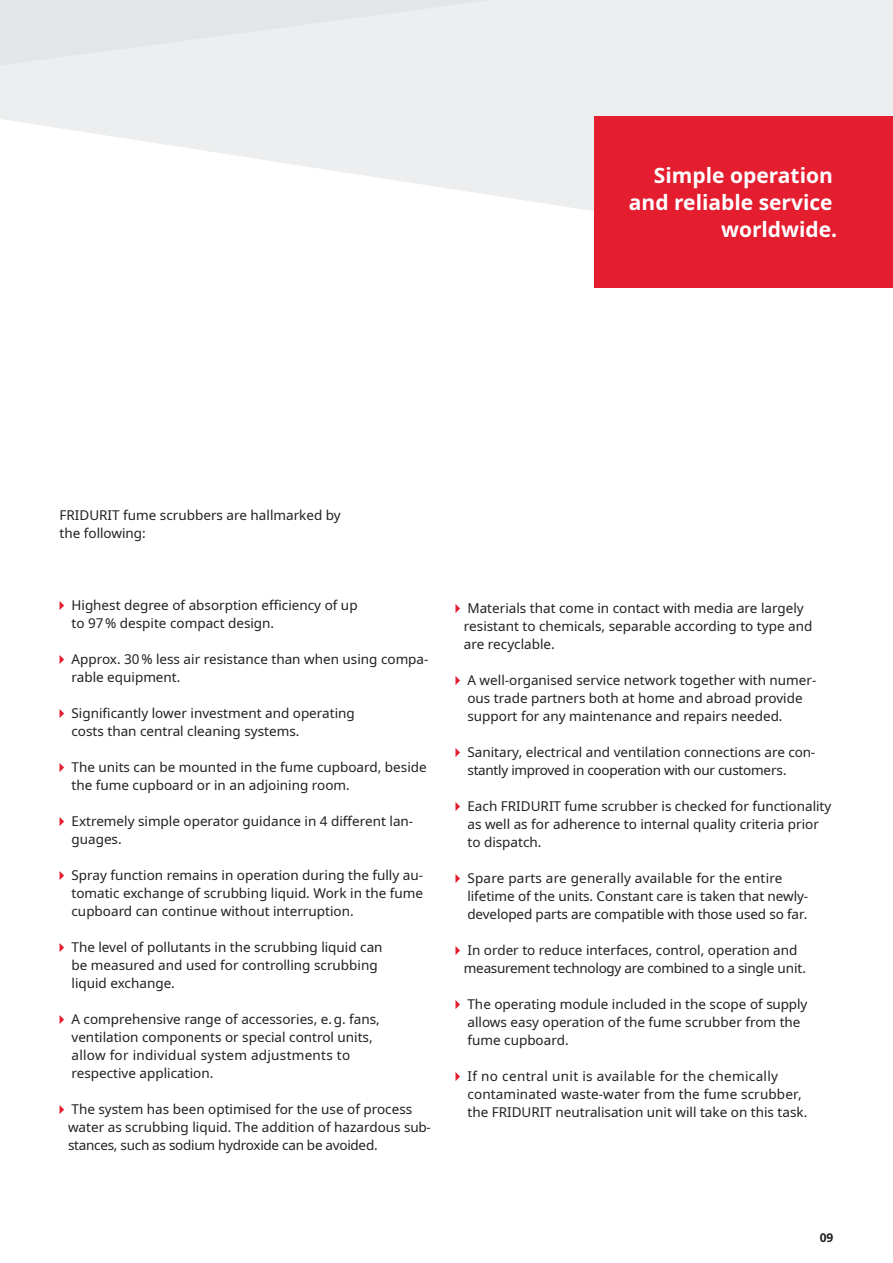
<style>
.page{position:relative;width:893px;height:1263px;background:#fff}
.page>*{position:absolute;margin:0;border:0;box-sizing:border-box;transform-origin:0 0}
.Highlight_text_tools{font:700 21px "Noto Sans";color:#fff}
.Body{font:13.5px/18px "Noto Sans";color:#231f20}
.Body-2{font:13.5px/18px "Noto Sans";letter-spacing:-.02em;color:#231f20}
.Headline{font:13.5px/18px "Noto Sans";color:#231f20}
.t1{font:700 12px "Noto Sans";color:#231f20}
</style>
<div class="page">
<div style="left:435px;top:0;width:458px;height:211px;background:#edeeef"></div>
<svg style="left:0;top:0;width:587px;height:186px;background:#eeeeef"></svg>
<svg style="left:60px;top:601px;width:4px;height:9px"></svg>
<svg style="left:60px;top:655px;width:4px;height:9px"></svg>
<svg style="left:60px;top:709px;width:4px;height:9px"></svg>
<svg style="left:60px;top:763px;width:4px;height:9px"></svg>
<svg style="left:60px;top:817px;width:4px;height:9px"></svg>
<svg style="left:60px;top:871px;width:4px;height:9px"></svg>
<svg style="left:60px;top:943px;width:4px;height:9px"></svg>
<svg style="left:60px;top:1015px;width:4px;height:9px"></svg>
<svg style="left:60px;top:1105px;width:4px;height:9px"></svg>
<svg style="left:455px;top:604px;width:5px;height:9px"></svg>
<svg style="left:455px;top:676px;width:5px;height:9px"></svg>
<svg style="left:455px;top:748px;width:5px;height:9px"></svg>
<svg style="left:455px;top:802px;width:5px;height:9px"></svg>
<svg style="left:455px;top:874px;width:5px;height:9px"></svg>
<svg style="left:455px;top:946px;width:5px;height:9px"></svg>
<svg style="left:455px;top:1000px;width:5px;height:9px"></svg>
<svg style="left:455px;top:1072px;width:5px;height:9px"></svg>
<div style="left:594px;top:117px;width:299px;height:171px;background:#e41d2f"></div>
<p class="Highlight_text_tools" style="left:654px;top:160px;width:180px">Simple operation</p>
<p class="Highlight_text_tools" style="left:629px;top:187px;width:205px">and reliable service</p>
<p class="Highlight_text_tools" style="left:721px;top:214px;width:118px">worldwide.</p>
<p class="Headline" style="left:60px;top:506px;width:283px">FRIDURIT fume scrubbers are hallmarked by the following:</p>
<p class="Body" style="left:72px;top:596px;width:288px">Highest degree of absorption efficiency of up to 97% despite compact design.</p>
<p class="Body" style="left:72px;top:650px;width:358px">Approx. 30% less air resistance than when using compa&shy;rable equipment.</p>
<p class="Body" style="left:72px;top:704px;width:285px">Significantly lower investment and operating costs than central cleaning systems.</p>
<p class="Body" style="left:72px;top:758px;width:357px">The units can be mounted in the fume cupboard, beside the fume cupboard or in an adjoining room.</p>
<p class="Body" style="left:72px;top:812px;width:343px">Extremely simple operator guidance in 4 different lan&shy;guages.</p>
<p class="Body" style="left:72px;top:866px;width:353px;text-align:justify">Spray function remains in operation during the fully au&shy;tomatic exchange of scrubbing liquid. Work in the fume cupboard can continue without interruption.</p>
<p class="Body" style="left:72px;top:938px;width:313px">The level of pollutants in the scrubbing liquid can be measured and used for controlling scrubbing liquid exchange.</p>
<p class="Body" style="left:72px;top:1010px;width:310px">A comprehensive range of accessories, e.g. fans, ventilation components or special control units, allow for individual system adjustments to respective application.</p>
<p class="Body" style="left:68px;top:1100px;width:364px">The system has been optimised for the use of process water as scrubbing liquid. The addition of hazardous sub&shy;stances, such as sodium hydroxide can be avoided.</p>
<p class="Body" style="left:464px;top:599px;width:350px">Materials that come in contact with media are largely resistant to chemicals, separable according to type and are recyclable.</p>
<p class="Body" style="left:467px;top:671px;width:350px">A well-organised service network together with numer&shy;ous trade partners both at home and abroad provide support for any maintenance and repairs needed.</p>
<p class="Body" style="left:467px;top:743px;width:349px">Sanitary, electrical and ventilation connections are con&shy;stantly improved in cooperation with our customers.</p>
<p class="Body" style="left:467px;top:797px;width:365px">Each FRIDURIT fume scrubber is checked for functionality as well as for adherence to internal quality criteria prior to dispatch.</p>
<p class="Body" style="left:467px;top:869px;width:342px">Spare parts are generally available for the entire lifetime of the units. Constant care is taken that newly&shy;developed parts are compatible with those used so far.</p>
<p class="Body-2" style="left:464px;top:941px;width:344px">In order to reduce interfaces, control, operation and measurement technology are combined to a single unit.</p>
<p class="Body" style="left:467px;top:995px;width:341px">The operating module included in the scope of supply allows easy operation of the fume scrubber from the fume cupboard.</p>
<p class="Body" style="left:467px;top:1067px;width:341px">If no central unit is available for the chemically contaminated waste-water from the fume scrubber, the FRIDURIT neutralisation unit will take on this task.</p>
<p class="t1" style="left:820px;top:1229px;width:15px">09</p>
</div>
